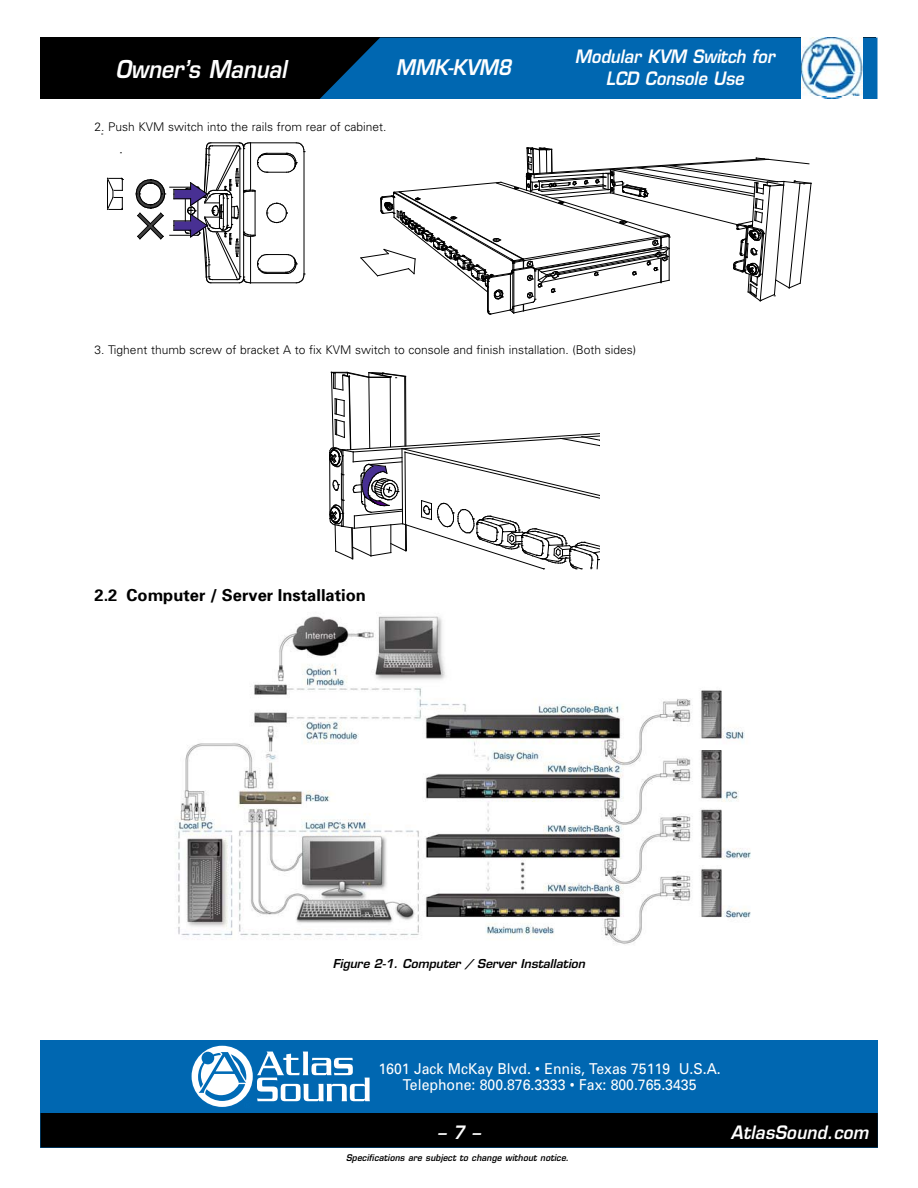
<style>
.page{position:relative;width:918px;height:1188px;background:#fff}
.page>*{position:absolute;margin:0;border:0;box-sizing:border-box;transform-origin:0 0}
.t1{font:italic 600 24px "Eurostile";color:#fff;scale:.9 1}
.t2{font:italic 600 21px "Eurostile";color:#fff;scale:.9 1}
.t3{font:italic 600 18px/21.8px "Eurostile";color:#fff;text-align:center;scale:.9 1}
.t4{font:italic 600 18px "Eurostile";color:#fff;scale:.94 1}
.t5{font:700 16.5px "Univers";color:#000}
.t6{font:15px/16.5px "Univers";color:#fff;text-align:center;scale:.94 1}
.t7{font:300 12px "Univers";color:#000}
.t8{font:italic 600 12px "Eurostile";color:#000}
.t9{font:italic 600 9px "Eurostile";letter-spacing:.015em;color:#000;scale:.94 1}
</style>
<div class="page">
<div style="left:41px;top:1040px;width:837px;height:108px;background:#0067b1"></div>
<div style="left:40px;top:1113px;width:838px;height:35px;background:#000"></div>
<div style="left:41px;top:38px;width:835px;height:61px;background:#000"></div>
<div style="left:320px;top:38px;width:558px;height:61px;background:#0067b1"></div>
<img style="left:801px;top:38px;width:62px;height:61px">
<svg style="left:191px;top:1045px;width:179px;height:62px"></svg>
<svg style="left:107px;top:178px;width:16px;height:32px"></svg>
<svg style="left:136px;top:143px;width:169px;height:141px"></svg>
<svg style="left:360px;top:147px;width:452px;height:168px"></svg>
<svg style="left:329px;top:372px;width:271px;height:198px"></svg>
<img style="left:175px;top:616px;width:576px;height:328px">
<h1 class="t1" style="left:115px;top:54px;width:192px">Owner’s Manual</h1>
<h2 class="t2" style="left:396px;top:54px;width:130px">MMK-KVM8</h2>
<h3 class="t3" style="left:575px;top:45px;width:223px">Modular KVM Switch for<br>LCD Console Use</h3>
<p class="t7" style="left:94px;top:120px;width:294px">2. Push KVM switch into the rails from rear of cabinet.</p>
<p class="t7" style="left:95px;top:342px;width:543px">3. Tighent thumb screw of bracket A to fix KVM switch to console and finish installation. (Both sides)</p>
<h3 class="t5" style="left:94px;top:585px;width:273px">2.2 Computer / Server Installation</h3>
<p class="t8" style="left:333px;top:956px;width:254px">Figure 2-1. Computer / Server Installation</p>
<p class="t6" style="left:379px;top:1060px;width:366px">1601 Jack McKay Blvd. • Ennis, Texas 75119 U.S.A.<br>Telephone: 800.876.3333 • Fax: 800.765.3435</p>
<h3 class="t4" style="left:437px;top:1121px;width:47px">– 7 –</h3>
<h3 class="t4" style="left:731px;top:1121px;width:148px">AtlasSound.com</h3>
<p class="t9" style="left:346px;top:1152px;width:239px">Specifications are subject to change without notice.</p>
</div>
